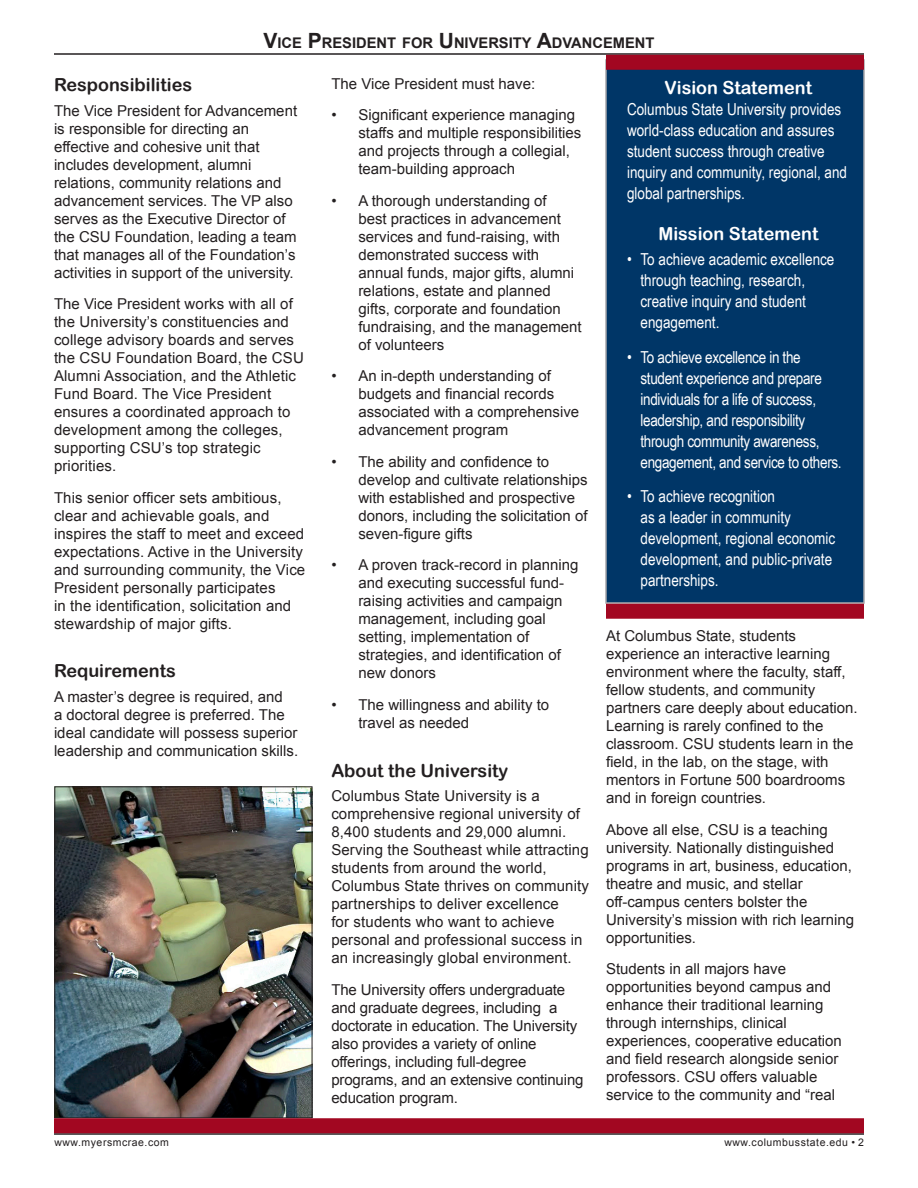
<style>
.page{position:relative;width:918px;height:1188px;background:#fff}
.page>*{position:absolute;margin:0;border:0;box-sizing:border-box;transform-origin:0 0}
.t1{font:18px "Arial Rounded MT Bold";color:#231f20}
.t2{font:18px "Arial Rounded MT Bold";color:#fff}
.t3{font:16.5px/21px "Arial Narrow";color:#fff}
.t4{font:16.5px/21px "Arial Narrow";letter-spacing:-.02em;color:#fff}
.t5{font:15px/18px "Arial";color:#231f20}
.t6{font:700 14.7px "Arial";color:#231f20}
.t7{font:10.5px "Arial";letter-spacing:.05em;color:#231f20}
.s1{font-size:21px}
</style>
<div class="page">
<div style="left:606px;top:60px;width:258px;height:543px;background:#003667"></div>
<div style="left:605px;top:59px;width:260px;height:545px;border:2px solid #a5a6aa"></div>
<div style="left:606px;top:604px;width:258px;height:15px;background:#a20721"></div>
<hr style="left:54px;top:1133px;width:810px;height:2px;background:#231f20">
<hr style="left:54px;top:53px;width:810px;height:2px;background:#231f20">
<div style="left:606px;top:55px;width:258px;height:15px;background:#a20721"></div>
<img style="left:56px;top:788px;width:254px;height:328px">
<div style="left:54px;top:786px;width:258px;height:332px;border:1px solid #231f20"></div>
<div style="left:54px;top:1118px;width:810px;height:15px;background:#a20721"></div>
<p class="t6" style="left:264px;top:33px;width:392px"><span class="s1">V</span>ICE <span class="s1">P</span>RESIDENT FOR <span class="s1">U</span>NIVERSITY <span class="s1">A</span>DVANCEMENT</p>
<p class="t1" style="left:54px;top:74px;width:140px">Responsibilities</p>
<p class="t5" style="left:54px;top:102px;width:245px">The Vice President for Advancement is responsible for directing an effective and cohesive unit that includes development, alumni relations, community relations and advancement services. The VP also serves as the Executive Director of the CSU Foundation, leading a team that manages all of the Foundation’s activities in support of the university.</p>
<p class="t5" style="left:54px;top:295px;width:251px">The Vice President works with all of the University’s constituencies and college advisory boards and serves the CSU Foundation Board, the CSU<br>Alumni Association, and the Athletic<br>Fund Board. The Vice President ensures a coordinated approach to development among the colleges, supporting CSU’s top strategic priorities.</p>
<p class="t5" style="left:54px;top:489px;width:253px">This senior officer sets ambitious, clear and achievable goals, and inspires the staff to meet and exceed expectations. Active in the University and surrounding community, the Vice President personally participates<br>in the identification, solicitation and stewardship of major gifts.</p>
<p class="t1" style="left:54px;top:660px;width:123px">Requirements</p>
<p class="t5" style="left:54px;top:688px;width:246px">A master’s degree is required, and<br>a doctoral degree is preferred. The ideal candidate will possess superior leadership and communication skills.</p>
<p class="t5" style="left:331px;top:75px;width:205px">The Vice President must have:</p>
<p class="t5" style="left:358px;top:106px;width:225px;text-indent:-27px">• Significant experience managing staffs and multiple responsibilities and projects through a collegial, team-building approach</p>
<p class="t5" style="left:358px;top:192px;width:225px;text-indent:-27px">• A thorough understanding of<br>best practices in advancement services and fund-raising, with demonstrated success with annual funds, major gifts, alumni relations, estate and planned gifts, corporate and foundation fundraising, and the management of volunteers</p>
<p class="t5" style="left:358px;top:367px;width:222px;text-indent:-27px">• An in-depth understanding of budgets and financial records associated with a comprehensive advancement program</p>
<p class="t5" style="left:358px;top:453px;width:231px;text-indent:-27px">• The ability and confidence to develop and cultivate relationships with established and prospective donors, including the solicitation of seven-figure gifts</p>
<p class="t5" style="left:358px;top:556px;width:222px;text-indent:-27px">• A proven track-record in planning and executing successful fund&shy;raising activities and campaign management, including goal setting, implementation of strategies, and identification of new donors</p>
<p class="t5" style="left:358px;top:696px;width:192px;text-indent:-27px">• The willingness and ability to travel as needed</p>
<p class="t1" style="left:331px;top:759px;width:179px">About the University</p>
<p class="t5" style="left:331px;top:787px;width:259px">Columbus State University is a comprehensive regional university of 8,400 students and 29,000 alumni.<br>Serving the Southeast while attracting students from around the world, Columbus State thrives on community partnerships to deliver excellence<br>for students who want to achieve personal and professional success in an increasingly global environment.</p>
<p class="t5" style="left:331px;top:981px;width:254px">The University offers undergraduate and graduate degrees, including a doctorate in education. The University also provides a variety of online offerings, including full-degree programs, and an extensive continuing education program.</p>
<p class="t2" style="left:665px;top:77px;width:149px">Vision Statement</p>
<p class="t3" style="left:627px;top:99px;width:222px">Columbus State University provides world-class education and assures student success through creative inquiry and community, regional, and global partnerships.</p>
<p class="t2" style="left:658px;top:223px;width:162px">Mission Statement</p>
<p class="t3" style="left:640px;top:249px;width:196px;text-indent:-14px">• To achieve academic excellence through teaching, research, creative inquiry and student engagement.</p>
<p class="t4" style="left:640px;top:346px;width:203px;text-indent:-14px">• To achieve excellence in the student experience and prepare individuals for a life of success, leadership, and responsibility through community awareness, engagement, and service to others.</p>
<p class="t3" style="left:640px;top:486px;width:196px;text-indent:-14px">• To achieve recognition<br>as a leader in community development, regional economic development, and public-private partnerships.</p>
<p class="t5" style="left:606px;top:627px;width:253px">At Columbus State, students experience an interactive learning environment where the faculty, staff, fellow students, and community partners care deeply about education.<br>Learning is rarely confined to the classroom. CSU students learn in the field, in the lab, on the stage, with mentors in Fortune 500 boardrooms and in foreign countries.</p>
<p class="t5" style="left:606px;top:821px;width:250px">Above all else, CSU is a teaching university. Nationally distinguished programs in art, business, education, theatre and music, and stellar off-campus centers bolster the University’s mission with rich learning opportunities.</p>
<p class="t5" style="left:606px;top:960px;width:237px">Students in all majors have opportunities beyond campus and enhance their traditional learning through internships, clinical experiences, cooperative education and field research alongside senior professors. CSU offers valuable service to the community and “real</p>
<p class="t7" style="left:54px;top:1135px;width:116px">www.myersmcrae.com</p>
<p class="t7" style="left:724px;top:1135px;width:141px">www.columbusstate.edu • 2</p>
</div>
